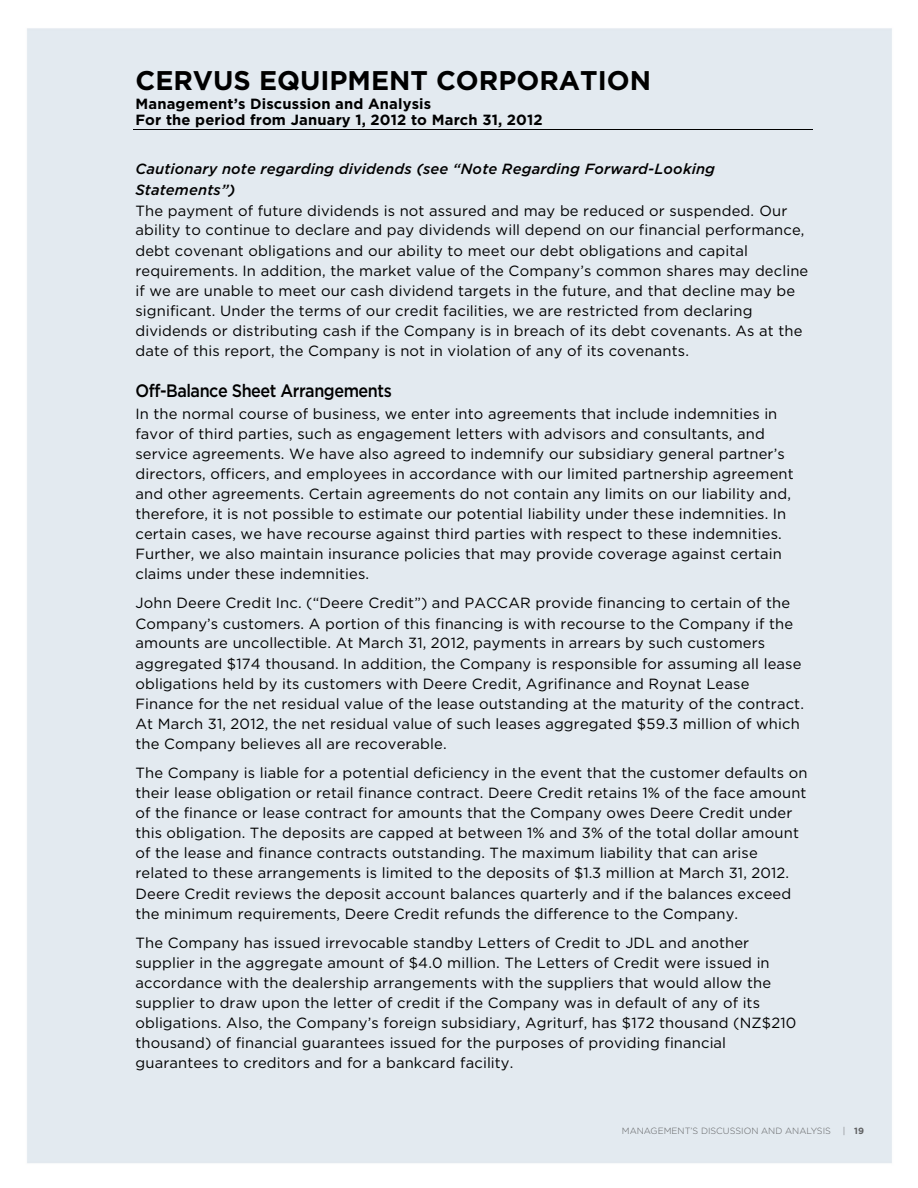
<style>
.page{position:relative;width:918px;height:1188px;background:#fff}
.page>*{position:absolute;margin:0;border:0;box-sizing:border-box;transform-origin:0 0}
.t1{font:700 27px "Gotham";color:#000}
.t2{font:500 18px "Gotham";letter-spacing:-.03em;color:#000;scale:.9 1}
.t3{font:14.7px/20.1px "Gotham";letter-spacing:.01em;color:#000}
.t4{font:italic 500 14.7px/20.9px "Gotham";letter-spacing:.01em;color:#000}
.t5{font:700 14.7px/16.5px "Gotham";letter-spacing:.01em;color:#000}
.t6{font:300 9px "Gotham";color:#5f6062}
.t7{font:700 9px "Gotham";color:#5f6062}
.s1{font-weight:300}
</style>
<div class="page">
<hr style="left:133px;top:129px;width:680px;height:1px;background:#000">
<h1 class="t1" style="left:135px;top:64px;width:517px">CERVUS EQUIPMENT CORPORATION</h1>
<p class="t5" style="left:135px;top:95px;width:409px">Management’s Discussion and Analysis<br>For the period from January 1, 2012 to March 31, 2012</p>
<p class="t4" style="left:135px;top:158px;width:581px">Cautionary note regarding dividends (see “Note Regarding Forward-Looking<br>Statements”)</p>
<p class="t3" style="left:135px;top:200px;width:674px">The payment of future dividends is not assured and may be reduced or suspended. Our ability to continue to declare and pay dividends will depend on our financial performance, debt covenant obligations and our ability to meet our debt obligations and capital requirements. In addition, the market value of the Company’s common shares may decline if we are unable to meet our cash dividend targets in the future, and that decline may be significant. Under the terms of our credit facilities, we are restricted from declaring dividends or distributing cash if the Company is in breach of its debt covenants. As at the date of this report, the Company is not in violation of any of its covenants.</p>
<p class="t2" style="left:135px;top:380px;width:286px">Off-Balance Sheet Arrangements</p>
<p class="t3" style="left:135px;top:403px;width:660px">In the normal course of business, we enter into agreements that include indemnities in favor of third parties, such as engagement letters with advisors and consultants, and service agreements. We have also agreed to indemnify our subsidiary general partner’s directors, officers, and employees in accordance with our limited partnership agreement and other agreements. Certain agreements do not contain any limits on our liability and, therefore, it is not possible to estimate our potential liability under these indemnities. In certain cases, we have recourse against third parties with respect to these indemnities.<br>Further, we also maintain insurance policies that may provide coverage against certain claims under these indemnities.</p>
<p class="t3" style="left:135px;top:593px;width:670px">John Deere Credit Inc. (“Deere Credit”) and PACCAR provide financing to certain of the Company’s customers. A portion of this financing is with recourse to the Company if the amounts are uncollectible. At March 31, 2012, payments in arrears by such customers aggregated $174 thousand. In addition, the Company is responsible for assuming all lease obligations held by its customers with Deere Credit, Agrifinance and Roynat Lease Finance for the net residual value of the lease outstanding at the maturity of the contract.<br>At March 31, 2012, the net residual value of such leases aggregated $59.3 million of which the Company believes all are recoverable.</p>
<p class="t3" style="left:135px;top:762px;width:674px">The Company is liable for a potential deficiency in the event that the customer defaults on their lease obligation or retail finance contract. Deere Credit retains 1% of the face amount of the finance or lease contract for amounts that the Company owes Deere Credit under this obligation. The deposits are capped at between 1% and 3% of the total dollar amount of the lease and finance contracts outstanding. The maximum liability that can arise related to these arrangements is limited to the deposits of $1.3 million at March 31, 2012.<br>Deere Credit reviews the deposit account balances quarterly and if the balances exceed the minimum requirements, Deere Credit refunds the difference to the Company.</p>
<p class="t3" style="left:135px;top:932px;width:662px">The Company has issued irrevocable standby Letters of Credit to JDL and another supplier in the aggregate amount of $4.0 million. The Letters of Credit were issued in accordance with the dealership arrangements with the suppliers that would allow the supplier to draw upon the letter of credit if the Company was in default of any of its obligations. Also, the Company’s foreign subsidiary, Agriturf, has $172 thousand (NZ$210 thousand) of financial guarantees issued for the purposes of providing financial guarantees to creditors and for a bankcard facility.</p>
<p class="t6" style="left:622px;top:1126px;width:211px">MANAGEM ENT’S DISCUSSION AND ANALYSIS</p>
<p class="t7" style="left:843px;top:1126px;width:23px"><span class="s1">|</span> 19</p>
</div>
